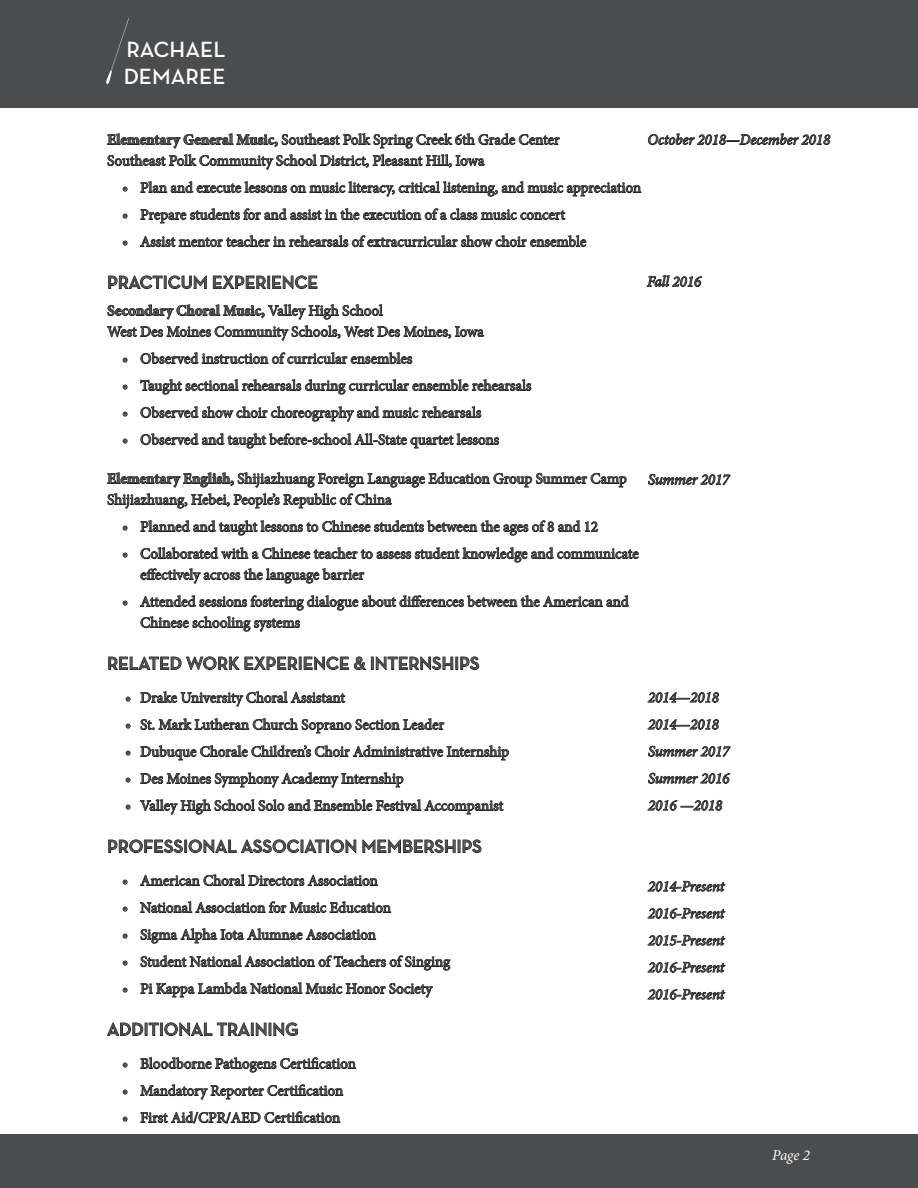
<style>
.page{position:relative;width:918px;height:1188px;background:#fff}
.page>*{position:absolute;margin:0;border:0;box-sizing:border-box;transform-origin:0 0}
.t1{font:600 22.5px/26.5px "Neutraface Text";color:#fff}
.main_header{font:600 18px "Neutraface Text";color:#4b4c4d}
.t2{font:15px/21px "Minion Pro";color:#4b4c4d}
.t3{font:italic 15px "Minion Pro";color:#4b4c4d}
.t4{font:700 15px "Minion Pro";letter-spacing:.005em;color:#4b4c4d}
.t5{font:italic 15px "Minion Pro";color:#fff}
.s1{font-weight:700}
.s2{font-weight:400}
</style>
<div class="page">
<div style="left:0;top:0;width:918px;height:108px;background:#4b4c4d"></div>
<div style="left:0;top:1134px;width:918px;height:54px;background:#4b4c4d"></div>
<svg style="left:106px;top:18px;width:23px;height:66px"></svg>
<svg style="left:107px;top:133px;width:453px;height:37px"></svg>
<svg style="left:123px;top:187px;width:4px;height:4px"></svg>
<svg style="left:140px;top:181px;width:502px;height:16px"></svg>
<svg style="left:123px;top:214px;width:4px;height:4px"></svg>
<svg style="left:140px;top:208px;width:426px;height:16px"></svg>
<svg style="left:123px;top:241px;width:4px;height:4px"></svg>
<svg style="left:140px;top:235px;width:447px;height:12px"></svg>
<svg style="left:108px;top:275px;width:99px;height:14px"></svg>
<svg style="left:213px;top:275px;width:105px;height:14px"></svg>
<svg style="left:107px;top:304px;width:378px;height:37px"></svg>
<svg style="left:123px;top:358px;width:4px;height:4px"></svg>
<svg style="left:140px;top:352px;width:273px;height:12px"></svg>
<svg style="left:123px;top:385px;width:4px;height:4px"></svg>
<svg style="left:140px;top:379px;width:392px;height:16px"></svg>
<svg style="left:123px;top:412px;width:4px;height:4px"></svg>
<svg style="left:140px;top:406px;width:342px;height:16px"></svg>
<svg style="left:123px;top:439px;width:4px;height:4px"></svg>
<svg style="left:140px;top:433px;width:359px;height:16px"></svg>
<svg style="left:107px;top:472px;width:520px;height:37px"></svg>
<svg style="left:123px;top:526px;width:4px;height:4px"></svg>
<svg style="left:140px;top:520px;width:458px;height:16px"></svg>
<svg style="left:123px;top:553px;width:4px;height:4px"></svg>
<svg style="left:140px;top:547px;width:499px;height:37px"></svg>
<svg style="left:123px;top:601px;width:4px;height:4px"></svg>
<svg style="left:140px;top:595px;width:489px;height:37px"></svg>
<svg style="left:108px;top:656px;width:371px;height:14px"></svg>
<svg style="left:126px;top:697px;width:4px;height:4px"></svg>
<svg style="left:140px;top:691px;width:206px;height:16px"></svg>
<svg style="left:126px;top:724px;width:4px;height:4px"></svg>
<svg style="left:140px;top:718px;width:305px;height:16px"></svg>
<svg style="left:126px;top:751px;width:4px;height:4px"></svg>
<svg style="left:140px;top:745px;width:369px;height:16px"></svg>
<svg style="left:126px;top:778px;width:4px;height:4px"></svg>
<svg style="left:140px;top:772px;width:264px;height:16px"></svg>
<svg style="left:126px;top:805px;width:4px;height:4px"></svg>
<svg style="left:140px;top:799px;width:364px;height:16px"></svg>
<svg style="left:108px;top:839px;width:374px;height:14px"></svg>
<svg style="left:123px;top:880px;width:4px;height:4px"></svg>
<svg style="left:140px;top:874px;width:238px;height:12px"></svg>
<svg style="left:123px;top:907px;width:4px;height:4px"></svg>
<svg style="left:140px;top:901px;width:251px;height:12px"></svg>
<svg style="left:123px;top:934px;width:4px;height:4px"></svg>
<svg style="left:140px;top:928px;width:236px;height:16px"></svg>
<svg style="left:123px;top:961px;width:4px;height:4px"></svg>
<svg style="left:140px;top:955px;width:311px;height:16px"></svg>
<svg style="left:123px;top:988px;width:4px;height:4px"></svg>
<svg style="left:140px;top:982px;width:293px;height:16px"></svg>
<svg style="left:107px;top:1022px;width:191px;height:14px"></svg>
<svg style="left:123px;top:1063px;width:4px;height:4px"></svg>
<svg style="left:140px;top:1057px;width:216px;height:16px"></svg>
<svg style="left:123px;top:1090px;width:4px;height:4px"></svg>
<svg style="left:140px;top:1084px;width:204px;height:16px"></svg>
<svg style="left:123px;top:1117px;width:4px;height:4px"></svg>
<svg style="left:140px;top:1111px;width:201px;height:13px"></svg>
<svg style="left:648px;top:133px;width:183px;height:12px"></svg>
<svg style="left:646px;top:275px;width:56px;height:12px"></svg>
<svg style="left:648px;top:474px;width:83px;height:11px"></svg>
<svg style="left:647px;top:692px;width:72px;height:11px"></svg>
<svg style="left:647px;top:719px;width:72px;height:11px"></svg>
<svg style="left:648px;top:745px;width:83px;height:12px"></svg>
<svg style="left:648px;top:772px;width:83px;height:12px"></svg>
<svg style="left:647px;top:800px;width:76px;height:11px"></svg>
<svg style="left:647px;top:881px;width:79px;height:11px"></svg>
<svg style="left:647px;top:908px;width:79px;height:11px"></svg>
<svg style="left:647px;top:935px;width:79px;height:11px"></svg>
<svg style="left:647px;top:962px;width:79px;height:11px"></svg>
<svg style="left:647px;top:989px;width:79px;height:11px"></svg>
<h1 class="t1" style="left:124px;top:36px;width:103px">RACHAEL<br>DEMAREE</h1>
<p class="t2" style="left:107px;top:129px;width:454px"><span class="s1">Elementary General Music,</span> Southeast Polk Spring Creek 6th Grade Center</p>
<p class="t2" style="left:107px;top:150px;width:379px">Southeast Polk Community School District, Pleasant Hill, Iowa</p>
<p class="t2" style="left:122px;top:177px;width:520px">• Plan and execute lessons on music literacy, critical listening, and music appreciation</p>
<p class="t2" style="left:122px;top:204px;width:444px">• Prepare students for and assist in the execution of a class music concert</p>
<p class="t2" style="left:122px;top:231px;width:466px">• Assist mentor teacher in rehearsals of extracurricular show choir ensemble</p>
<p class="main_header" style="left:107px;top:271px;width:212px">PRACTICUM EXPERIENCE</p>
<p class="t4" style="left:107px;top:300px;width:277px">Secondary Choral Music, <span class="s2">Valley High School</span></p>
<p class="t2" style="left:107px;top:321px;width:378px">West Des Moines Community Schools, West Des Moines, Iowa</p>
<p class="t2" style="left:122px;top:348px;width:292px">• Observed instruction of curricular ensembles</p>
<p class="t2" style="left:122px;top:375px;width:411px">• Taught sectional rehearsals during curricular ensemble rehearsals</p>
<p class="t2" style="left:122px;top:402px;width:361px">• Observed show choir choreography and music rehearsals</p>
<p class="t2" style="left:122px;top:429px;width:378px">• Observed and taught before-school All-State quartet lessons</p>
<p class="t2" style="left:107px;top:468px;width:521px"><span class="s1">Elementary English,</span> Shijiazhuang Foreign Language Education Group Summer Camp</p>
<p class="t2" style="left:107px;top:489px;width:286px">Shijiazhuang, Hebei, People’s Republic of China</p>
<p class="t2" style="left:122px;top:516px;width:477px">• Planned and taught lessons to Chinese students between the ages of 8 and 12</p>
<p class="t2" style="left:140px;top:543px;width:500px;text-indent:-18px">• Collaborated with a Chinese teacher to assess student knowledge and communicate effectively across the language barrier</p>
<p class="t2" style="left:140px;top:591px;width:490px;text-indent:-18px">• Attended sessions fostering dialogue about differences between the American and<br>Chinese schooling systems</p>
<p class="main_header" style="left:107px;top:652px;width:374px">RELATED WORK EXPERIENCE &amp; INTERNSHIPS</p>
<p class="t2" style="left:125px;top:687px;width:221px">• Drake University Choral Assistant</p>
<p class="t2" style="left:125px;top:714px;width:320px">• St. Mark Lutheran Church Soprano Section Leader</p>
<p class="t2" style="left:125px;top:741px;width:385px">• Dubuque Chorale Children’s Choir Administrative Internship</p>
<p class="t2" style="left:125px;top:768px;width:280px">• Des Moines Symphony Academy Internship</p>
<p class="t2" style="left:125px;top:795px;width:380px">• Valley High School Solo and Ensemble Festival Accompanist</p>
<p class="main_header" style="left:107px;top:835px;width:376px">PROFESSIONAL ASSOCIATION MEMBERSHIPS</p>
<p class="t2" style="left:122px;top:870px;width:257px">• American Choral Directors Association</p>
<p class="t2" style="left:122px;top:897px;width:270px">• National Association for Music Education</p>
<p class="t2" style="left:122px;top:924px;width:255px">• Sigma Alpha Iota Alumnae Association</p>
<p class="t2" style="left:122px;top:951px;width:329px">• Student National Association of Teachers of Singing</p>
<p class="t2" style="left:122px;top:978px;width:311px">• Pi Kappa Lambda National Music Honor Society</p>
<p class="main_header" style="left:107px;top:1018px;width:193px">ADDITIONAL TRAINING</p>
<p class="t2" style="left:122px;top:1053px;width:235px">• Bloodborne Pathogens Certification</p>
<p class="t2" style="left:122px;top:1080px;width:222px">• Mandatory Reporter Certification</p>
<p class="t2" style="left:122px;top:1107px;width:220px">• First Aid/CPR/AED Certification</p>
<p class="t3" style="left:647px;top:129px;width:184px">October 2018—December 2018</p>
<p class="t3" style="left:647px;top:271px;width:56px">Fall 2016</p>
<p class="t3" style="left:648px;top:469px;width:83px">Summer 2017</p>
<p class="t3" style="left:648px;top:687px;width:72px">2014—2018</p>
<p class="t3" style="left:648px;top:714px;width:72px">2014—2018</p>
<p class="t3" style="left:648px;top:741px;width:83px">Summer 2017</p>
<p class="t3" style="left:648px;top:768px;width:83px">Summer 2016</p>
<p class="t3" style="left:648px;top:795px;width:76px">2016 —2018</p>
<p class="t3" style="left:648px;top:876px;width:78px">2014-Present</p>
<p class="t3" style="left:648px;top:903px;width:78px">2016-Present</p>
<p class="t3" style="left:648px;top:930px;width:78px">2015-Present</p>
<p class="t3" style="left:648px;top:957px;width:78px">2016-Present</p>
<p class="t3" style="left:648px;top:984px;width:78px">2016-Present</p>
<p class="t5" style="left:772px;top:1145px;width:39px">Page 2</p>
</div>
